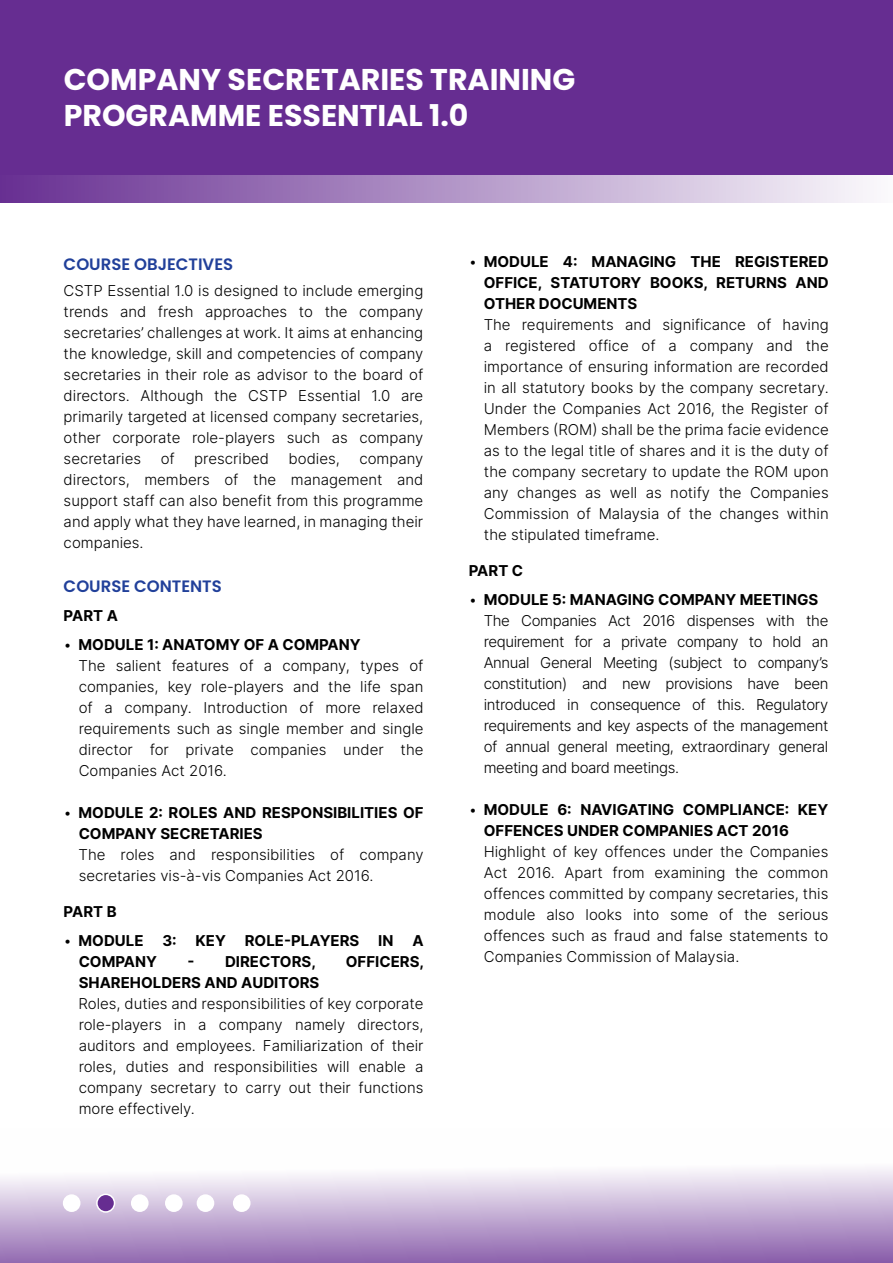
<style>
.page{position:relative;width:893px;height:1263px;background:#fff}
.page>*{position:absolute;margin:0;border:0;box-sizing:border-box;transform-origin:0 0}
.t1{font:700 30px/36px "Poppins";color:#fff}
.t2{font:600 16.5px "Poppins";color:#21409a}
.t3{font:300 15px/21px "Inter";color:#000;text-align:justify}
.t4{font:300 15px/21px "Inter";letter-spacing:-.025em;color:#000}
.t5{font:700 15px/21px "Inter";color:#000}
.s1{font-weight:700}
.s2{font-weight:300}
</style>
<div class="page">
<div style="left:0;top:85px;width:893px;height:117px;background:linear-gradient(to right,#682f92,#fbfafc)"></div>
<svg style="left:0;top:1168px;width:893px;height:95px;background:#c4aed4"></svg>
<div style="left:0;top:0;width:893px;height:175px;background:#662d91"></div>
<div style="left:63px;top:1194px;width:17px;height:18px;background:#fff;border-radius:50%"></div>
<div style="left:97px;top:1194px;width:18px;height:18px;background:#662d91;border-radius:50%"></div>
<div style="left:96px;top:1193px;width:19px;height:20px;border:2px solid #fff;border-radius:50%"></div>
<div style="left:131px;top:1194px;width:18px;height:18px;background:#fff;border-radius:50%"></div>
<div style="left:165px;top:1194px;width:18px;height:18px;background:#fff;border-radius:50%"></div>
<div style="left:197px;top:1194px;width:17px;height:18px;background:#fff;border-radius:50%"></div>
<div style="left:233px;top:1194px;width:18px;height:18px;background:#fff;border-radius:50%"></div>
<h1 class="t1" style="left:64px;top:61px;width:513px">COMPANY SECRETARIES TRAINING<br>PROGRAMME ESSENTIAL 1.0</h1>
<p class="t2" style="left:64px;top:255px;width:171px">COURSE OBJECTIVES</p>
<p class="t3" style="left:64px;top:280px;width:361px">CSTP Essential 1.0 is designed to include emerging trends and fresh approaches to the company secretaries’ challenges at work. It aims at enhancing the knowledge, skill and competencies of company secretaries in their role as advisor to the board of directors. Although the CSTP Essential 1.0 are primarily targeted at licensed company secretaries, other corporate role-players such as company secretaries</p>
<p class="t3" style="left:161px;top:448px;width:16px">of</p>
<p class="t3" style="left:194px;top:448px;width:76px">prescribed</p>
<p class="t3" style="left:289px;top:448px;width:53px">bodies,</p>
<p class="t3" style="left:64px;top:448px;width:361px;text-indent:296px">company directors, members of the management and support staff can also benefit from this programme and apply what they have learned, in managing their companies.</p>
<p class="t2" style="left:64px;top:576px;width:160px">COURSE CONTENTS</p>
<p class="t5" style="left:64px;top:604px;width:56px">PART A</p>
<p class="t3" style="left:79px;top:634px;width:347px;text-align:left;text-indent:-15px">• <span class="s1">MODULE 1: ANATOMY OF A COMPANY<br></span>The salient features of a company, types of companies, key role-players and the life span of a company. Introduction of more relaxed requirements such as single member and single director for private companies under the Companies Act 2016.</p>
<p class="t5" style="left:79px;top:802px;width:346px;text-indent:-15px"><span class="s2">•</span> MODULE 2: ROLES AND RESPONSIBILITIES OF<br>COMPANY SECRETARIES</p>
<p class="t3" style="left:79px;top:844px;width:346px">The roles and responsibilities of company secretaries vis-à-vis Companies Act 2016.</p>
<p class="t5" style="left:64px;top:900px;width:54px">PART B</p>
<p class="t5" style="left:64px;top:929px;width:81px"><span class="s2">•</span> MODULE</p>
<p class="t5" style="left:162px;top:929px;width:16px">3:</p>
<p class="t5" style="left:196px;top:929px;width:32px">KEY</p>
<p class="t5" style="left:245px;top:929px;width:116px">ROLE-PLAYERS</p>
<p class="t5" style="left:378px;top:929px;width:17px">IN</p>
<p class="t5" style="left:412px;top:929px;width:13px">A</p>
<p class="t5" style="left:79px;top:950px;width:80px">COMPANY</p>
<p class="t5" style="left:187px;top:950px;width:130px">- DIRECTORS,</p>
<p class="t5" style="left:346px;top:950px;width:80px">OFFICERS,</p>
<p class="t5" style="left:79px;top:971px;width:242px">SHAREHOLDERS AND AUDITORS</p>
<p class="t3" style="left:79px;top:993px;width:347px">Roles, duties and responsibilities of key corporate role-players in a company namely directors, auditors and employees. Familiarization of their roles, duties and responsibilities will enable a company secretary to carry out their functions more effectively.</p>
<p class="t5" style="left:484px;top:251px;width:346px;text-align:justify;text-indent:-15px"><span class="s2">•</span> MODULE 4: MANAGING THE REGISTERED OFFICE, STATUTORY BOOKS, RETURNS AND OTHER DOCUMENTS</p>
<p class="t3" style="left:484px;top:314px;width:347px">The requirements and significance of having a registered office of a company and the importance of ensuring information are recorded in all statutory books by the company secretary.<br>Under the Companies Act 2016, the Register of Members (ROM) shall be the prima facie evidence as to the legal title of shares and it is the duty of the company secretary to update the ROM upon any changes as well as notify the Companies Commission of Malaysia of the changes within the stipulated timeframe.</p>
<p class="t5" style="left:469px;top:559px;width:56px">PART C</p>
<p class="t4" style="left:484px;top:589px;width:346px;text-indent:-15px">• <span class="s1">MODULE 5: MANAGING COMPANY MEETINGS </span>The Companies Act 2016 dispenses with the requirement for a private company to hold an Annual General Meeting (subject to company’s constitution) and new provisions have been introduced in consequence of this. Regulatory requirements and key aspects of the management of annual general meeting, extraordinary general meeting and board meetings.</p>
<p class="t5" style="left:484px;top:798px;width:346px;text-indent:-15px"><span class="s2">•</span> MODULE 6: NAVIGATING COMPLIANCE: KEY<br>OFFENCES UNDER COMPANIES ACT 2016</p>
<p class="t3" style="left:484px;top:841px;width:346px">Highlight of key offences under the Companies Act 2016. Apart from examining the common offences committed by company secretaries, this module also looks into some of the serious offences such as fraud and false statements to Companies Commission of Malaysia.</p>
</div>
